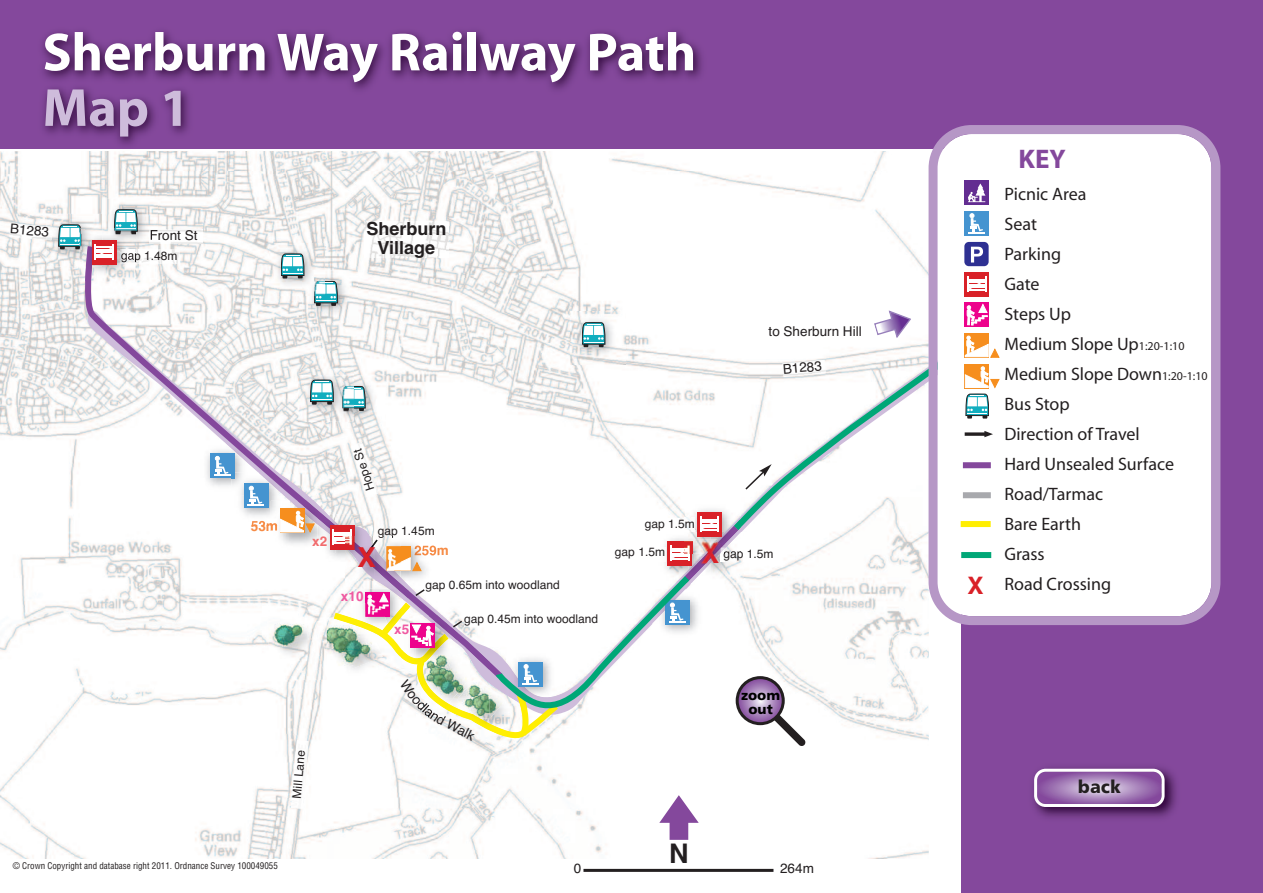
<style>
.page{position:relative;width:1263px;height:893px;background:#fff}
.page>*{position:absolute;margin:0;border:0;box-sizing:border-box;transform-origin:0 0}
.t1{font:700 54px "Myriad";color:#fff}
.t2{font:700 54px "Myriad";color:#cebcdb}
.t3{font:700 27.45px "Helvetica";color:#d92128}
.t4{font:700 27px "Myriad";color:#84489c}
.t5{font:700 27px "Helvetica";color:#231f20}
.t6{font:700 24px "Helvetica";color:#d92128}
.t7{font:18px/30px "Myriad";color:#231f20}
.t8{font:700 18px/19.5px "Helvetica";color:#231f20;text-align:center}
.t9{font:18px "Humanist 777 BT Black B";color:#231f20}
.t10{font:13.8px/13.5px "Humanist 777 BT Black B";color:#000;text-align:center}
.t11{font:13.5px "Helvetica";color:#231f20}
.t12{font:700 13.5px "Helvetica";color:#ef59a1}
.t13{font:700 13.5px "Helvetica";color:#f68b45}
.t14{font:700 13.5px "Helvetica";color:#f16c6e}
.t15{font:12px "Helvetica";color:#231f20}
.t16{font:condensed 9px "Helvetica";color:#231f20}
.s1{font-size:12px}
</style>
<div class="page">
<img style="left:0;top:151px;width:929px;height:708px">
<svg style="left:85px;top:302px;width:843px;height:415px"></svg>
<div style="left:0;top:0;width:1263px;height:149px;background:#84489c"></div>
<div style="left:961px;top:0;width:302px;height:893px;background:#84489c"></div>
<img style="left:33px;top:31px;width:895px;height:140px">
<img style="left:1033px;top:767px;width:144px;height:51px">
<svg style="left:1034px;top:769px;width:130px;height:38px"></svg>
<svg style="left:659px;top:795px;width:40px;height:45px"></svg>
<hr style="left:583px;top:869px;width:190px;height:3px;background:#231f20">
<img style="left:47px;top:214px;width:55px;height:52px">
<svg style="left:871px;top:305px;width:44px;height:38px"></svg>
<img style="left:769px;top:326px;width:96px;height:14px">
<img style="left:9px;top:223px;width:38px;height:17px">
<img style="left:47px;top:226px;width:6px;height:14px">
<img style="left:291px;top:750px;width:17px;height:59px">
<svg style="left:928px;top:125px;width:292px;height:500px;background:#f7f4f9"></svg>
<div style="left:962px;top:241px;width:30px;height:26px;background:#fff"></div>
<div style="left:964px;top:242px;width:25px;height:24px;background:#2e3092;border-radius:4px"></div>
<svg style="left:971px;top:247px;width:12px;height:15px"></svg>
<div style="left:964px;top:393px;width:29px;height:26px;background:linear-gradient(to bottom,#fff,#fff)"></div>
<svg style="left:966px;top:394px;width:23px;height:25px"></svg>
<div style="left:962px;top:272px;width:38px;height:26px;background:#fff"></div>
<div style="left:964px;top:272px;width:25px;height:25px;background:#d92128"></div>
<svg style="left:967px;top:276px;width:19px;height:16px"></svg>
<div style="left:962px;top:180px;width:30px;height:26px;background:#fff"></div>
<div style="left:964px;top:180px;width:25px;height:25px;background:#632d91"></div>
<svg style="left:968px;top:183px;width:17px;height:19px"></svg>
<div style="left:962px;top:210px;width:38px;height:26px;background:#fff"></div>
<div style="left:964px;top:211px;width:25px;height:25px;background:#4594d0"></div>
<svg style="left:968px;top:214px;width:17px;height:19px"></svg>
<div style="left:962px;top:332px;width:38px;height:26px;background:#fff"></div>
<div style="left:964px;top:333px;width:25px;height:25px;background:#f68e1e"></div>
<svg style="left:965px;top:336px;width:34px;height:22px"></svg>
<div style="left:962px;top:302px;width:30px;height:26px;background:#fff"></div>
<svg style="left:964px;top:303px;width:25px;height:24px"></svg>
<svg style="left:967px;top:304px;width:20px;height:21px"></svg>
<img style="left:158px;top:230px;width:45px;height:10px">
<img style="left:102px;top:199px;width:56px;height:41px">
<svg style="left:150px;top:230px;width:8px;height:10px"></svg>
<svg style="left:114px;top:210px;width:23px;height:24px"></svg>
<img style="left:570px;top:312px;width:55px;height:43px">
<svg style="left:582px;top:323px;width:23px;height:24px"></svg>
<svg style="left:85px;top:240px;width:424px;height:445px"></svg>
<img style="left:94px;top:251px;width:41px;height:30px">
<img style="left:80px;top:266px;width:5px;height:15px">
<img style="left:121px;top:251px;width:14px;height:13px">
<img style="left:121px;top:253px;width:14px;height:9px">
<img style="left:80px;top:229px;width:22px;height:37px">
<svg style="left:59px;top:225px;width:22px;height:24px"></svg>
<img style="left:102px;top:229px;width:33px;height:22px">
<svg style="left:121px;top:249px;width:14px;height:2px"></svg>
<img style="left:114px;top:229px;width:21px;height:5px">
<img style="left:85px;top:246px;width:9px;height:35px">
<div style="left:92px;top:240px;width:25px;height:24px;background:#d92128"></div>
<svg style="left:94px;top:244px;width:20px;height:16px"></svg>
<img style="left:262px;top:594px;width:9px;height:86px">
<img style="left:269px;top:601px;width:2px;height:59px">
<img style="left:364px;top:221px;width:84px;height:37px">
<div style="left:961px;top:521px;width:30px;height:6px;background:#ffee01"></div>
<div style="left:963px;top:462px;width:28px;height:6px;background:#84489c"></div>
<div style="left:963px;top:492px;width:28px;height:6px;background:#a8a9ad"></div>
<div style="left:958px;top:570px;width:30px;height:27px;background:#fff"></div>
<div style="left:962px;top:423px;width:30px;height:26px;background:#fff"></div>
<svg style="left:965px;top:432px;width:19px;height:4px"></svg>
<svg style="left:984px;top:431px;width:8px;height:6px"></svg>
<div style="left:961px;top:552px;width:30px;height:6px;background:#00a777"></div>
<div style="left:962px;top:363px;width:38px;height:26px;background:#fff"></div>
<div style="left:964px;top:364px;width:25px;height:24px;background:#f68e1e"></div>
<svg style="left:965px;top:367px;width:34px;height:21px"></svg>
<svg style="left:271px;top:355px;width:678px;height:395px"></svg>
<h1 class="t1" style="left:43px;top:32px;width:655px">Sherburn Way Railway Path</h1>
<h1 class="t2" style="left:43px;top:88px;width:149px">Map 1</h1>
<p class="t11" style="left:11px;top:221px;width:41px;rotate:5deg">B1283</p>
<p class="t11" style="left:150px;top:227px;width:50px">Front St</p>
<p class="t15" style="left:121px;top:248px;width:58px">gap 1.48m</p>
<p class="t8" style="left:366px;top:219px;width:82px">Sherburn<br>Village</p>
<p class="t11" style="left:769px;top:323px;width:95px">to Sherburn Hill</p>
<p class="t11" style="left:782px;top:361px;width:41px;rotate:-5deg">B1283</p>
<p class="t13" style="left:251px;top:518px;width:29px">53m</p>
<p class="t14" style="left:312px;top:533px;width:17px">x2</p>
<p class="t15" style="left:364px;top:493px;width:45px;rotate:-108deg">Hope St</p>
<p class="t15" style="left:378px;top:524px;width:58px">gap 1.45m</p>
<p class="t15" style="left:645px;top:517px;width:52px">gap 1.5m</p>
<h2 class="t3" style="left:358px;top:535px;width:20px">X</h2>
<p class="t15" style="left:615px;top:545px;width:52px">gap 1.5m</p>
<p class="t12" style="left:341px;top:589px;width:24px">x10</p>
<p class="t12" style="left:394px;top:621px;width:17px">x5</p>
<p class="t15" style="left:426px;top:578px;width:136px">gap 0.65m into woodland</p>
<p class="t15" style="left:464px;top:612px;width:136px">gap 0.45m into woodland</p>
<h2 class="t3" style="left:701px;top:531px;width:20px">X</h2>
<p class="t15" style="left:723px;top:546px;width:52px">gap 1.5m</p>
<p class="t15" style="left:290px;top:798px;width:50px;rotate:-85deg">Mill Lane</p>
<p class="t10" style="left:741px;top:690px;width:41px">zoom out</p>
<h3 class="t5" style="left:669px;top:837px;width:21px">N</h3>
<p class="t16" style="left:13px;top:861px;width:267px">© Crown Copyright and database right 2011. Ordnance Survey 100049055</p>
<p class="t11" style="left:574px;top:861px;width:9px">0</p>
<p class="t11" style="left:780px;top:861px;width:35px">264m</p>
<h3 class="t6" style="left:967px;top:566px;width:18px">X</h3>
<h3 class="t4" style="left:1019px;top:149px;width:49px">KEY</h3>
<p class="t7" style="left:1004px;top:180px;width:205px">Picnic Area<br>Seat<br>Parking<br>Gate<br>Steps Up<br>Medium Slope Up<span class="s1">1:20-1:10<br></span>Medium Slope Down<span class="s1">1:20-1:10<br></span>Bus Stop<br>Direction of Travel<br>Hard Unsealed Surface<br>Road/Tarmac<br>Bare Earth<br>Grass<br>Road Crossing</p>
<p class="t9" style="left:1078px;top:779px;width:45px">back</p>
</div>
